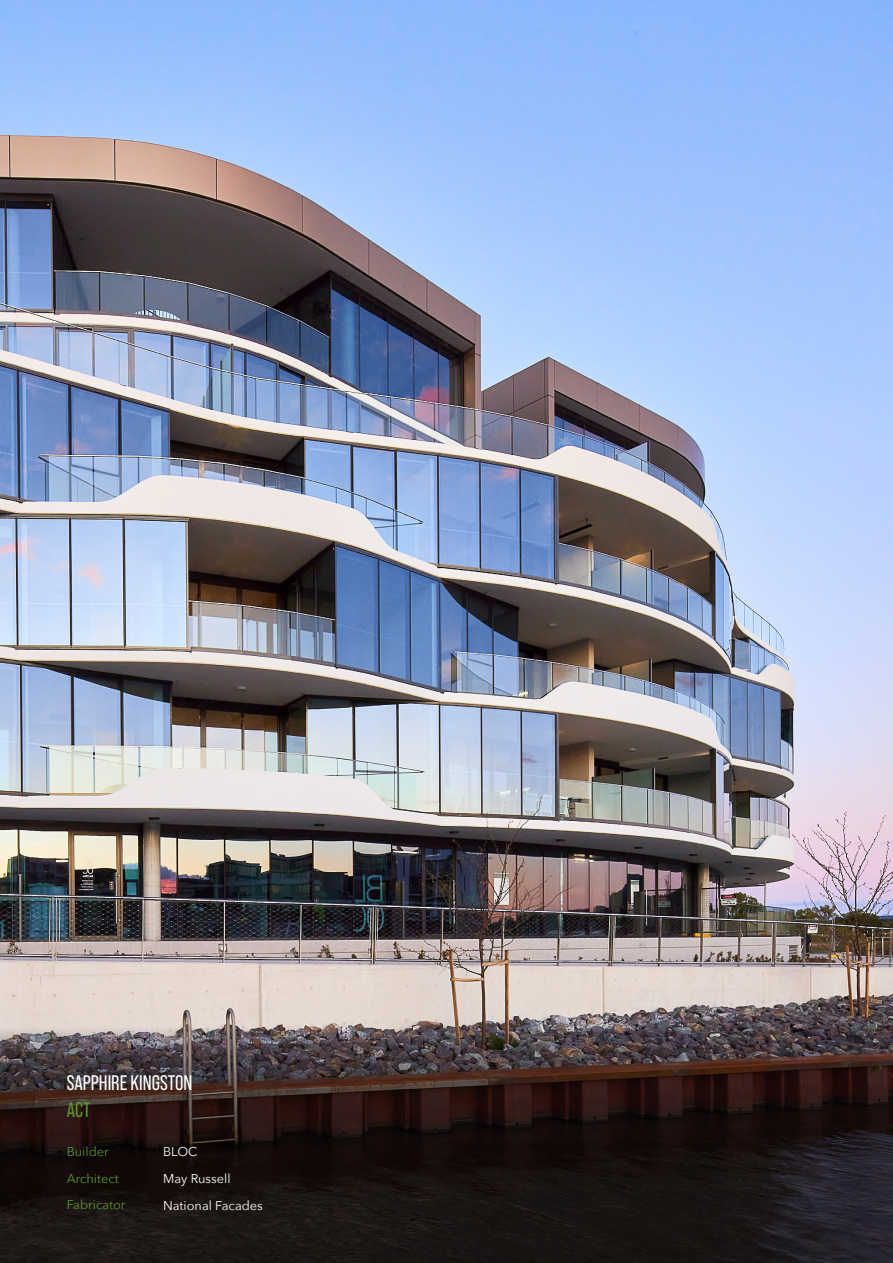
<style>
.page{position:relative;width:893px;height:1263px;background:#fff}
.page>*{position:absolute;margin:0;border:0;box-sizing:border-box;transform-origin:0 0}
.t1{font:21px "Bebas Neue Pro";color:#fff}
.t2{font:21px "Bebas Neue Pro";color:#5c9731}
.t3{font:12.75px/26.5px "Avenir Next";color:#fff}
.t4{font:12.75px/26.5px "Avenir Next";color:#5c9731}
</style>
<div class="page">
<img style="left:0;top:0;width:893px;height:1026px">
<img style="left:0;top:1026px;width:893px;height:237px">
<h1 class="t1" style="left:67px;top:1070px;width:127px">SAPPHIRE KINGSTON</h1>
<h1 class="t2" style="left:67px;top:1097px;width:25px">ACT</h1>
<p class="t4" style="left:67px;top:1138px;width:60px">Builder<br>Architect<br>Fabricator</p>
<p class="t3" style="left:163px;top:1138px;width:101px">BLOC<br>May Russell<br>National Facades</p>
</div>
